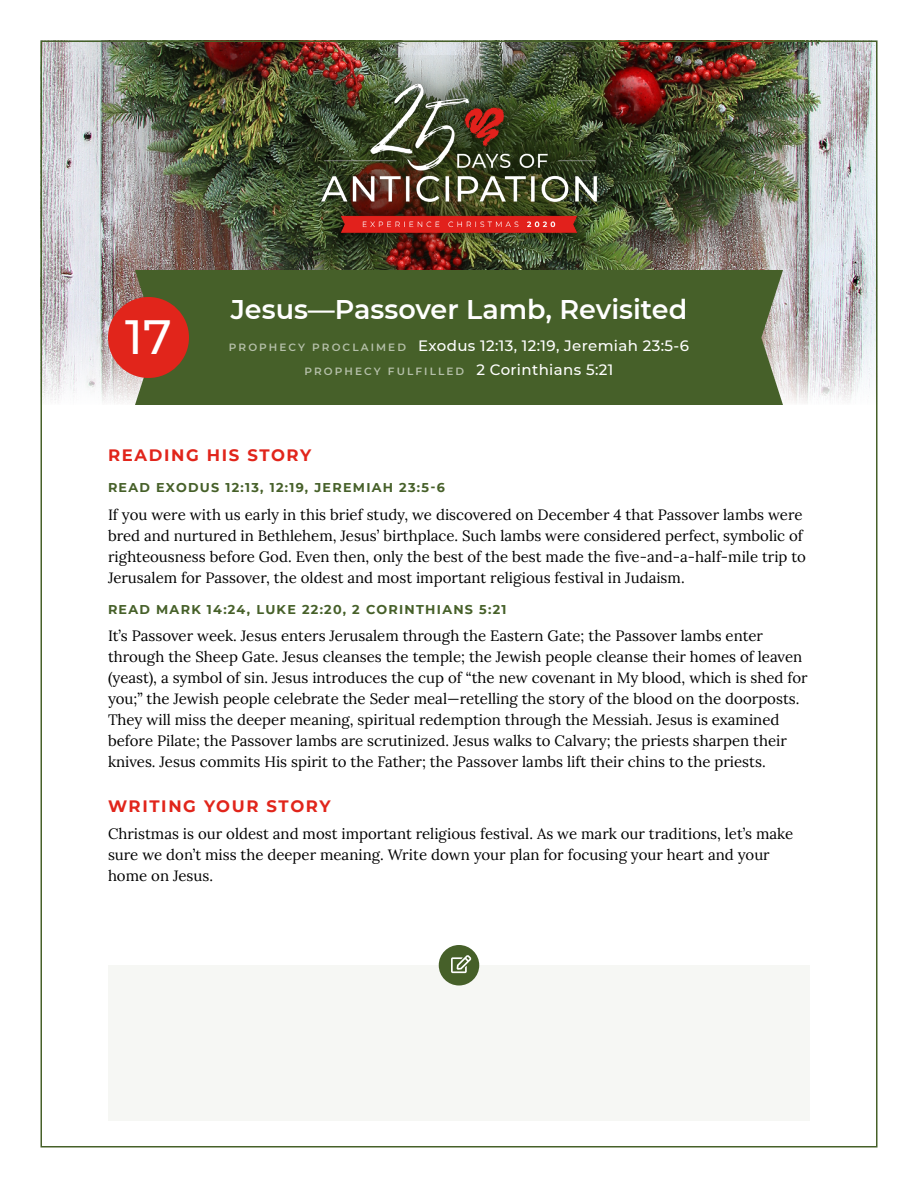
<style>
.page{position:relative;width:918px;height:1188px;background:#fff}
.page>*{position:absolute;margin:0;border:0;box-sizing:border-box;transform-origin:0 0}
.t1{font:500 48px "Montserrat";color:#fff}
.t2{font:600 27px "Montserrat";color:#fff}
.t3{font:700 16.5px "Montserrat";letter-spacing:.1em;color:#e1251b}
.t4{font:15px/21px "Lora";color:#000}
.t5{font:500 15px "Montserrat";letter-spacing:.025em;color:#fff}
.t6{font:700 12.75px "Montserrat";letter-spacing:.1em;color:#466029}
.t7{font:600 10.5px "Montserrat";letter-spacing:.2em;color:#b5c0a9}
.s1{font-weight:600;font-size:10.5px;color:#b5c0a9}
.s2{font-weight:500;font-size:15px;color:#fff}
</style>
<div class="page">
<img style="left:43px;top:43px;width:832px;height:360px">
<div style="left:135px;top:270px;width:648px;height:135px;background:#466029"></div>
<div style="left:108px;top:297px;width:81px;height:81px;background:#e1251b;border-radius:50%"></div>
<img style="left:176px;top:56px;width:567px;height:212px">
<div style="left:108px;top:965px;width:702px;height:155px;background:#f6f7f4"></div>
<div style="left:439px;top:945px;width:40px;height:41px;background:#466029;border-radius:50%"></div>
<svg style="left:451px;top:955px;width:20px;height:18px"></svg>
<h1 class="t1" style="left:125px;top:303px;width:48px">17</h1>
<h2 class="t2" style="left:231px;top:291px;width:458px">Jesus—Passover Lamb, Revisited</h2>
<p class="t5" style="left:229px;top:335px;width:462px"><span class="s1">P R O P H E C Y P R O C L A I M E D</span> Exodus 12:13, 12:19, Jeremiah 23:5-6</p>
<p class="t7" style="left:305px;top:364px;width:310px">PROPHECY FULFILLED <span class="s2">2 Corinthians 5:21</span></p>
<p class="t3" style="left:108px;top:444px;width:205px">READING HIS STORY</p>
<p class="t6" style="left:108px;top:479px;width:338px">READ EXODUS 12:13, 12:19, JEREMIAH 23:5-6</p>
<p class="t4" style="left:108px;top:503px;width:700px">If you were with us early in this brief study, we discovered on December 4 that Passover lambs were bred and nurtured in Bethlehem, Jesus’ birthplace. Such lambs were considered perfect, symbolic of righteousness before God. Even then, only the best of the best made the five-and-a-half-mile trip to Jerusalem for Passover, the oldest and most important religious festival in Judaism.</p>
<p class="t6" style="left:108px;top:600px;width:400px">READ MARK 14:24, LUKE 22:20, 2 CORINTHIANS 5:21</p>
<p class="t4" style="left:108px;top:625px;width:701px">It’s Passover week. Jesus enters Jerusalem through the Eastern Gate; the Passover lambs enter through the Sheep Gate. Jesus cleanses the temple; the Jewish people cleanse their homes of leaven (yeast), a symbol of sin. Jesus introduces the cup of “the new covenant in My blood, which is shed for you;” the Jewish people celebrate the Seder meal—retelling the story of the blood on the doorposts.<br>They will miss the deeper meaning, spiritual redemption through the Messiah. Jesus is examined before Pilate; the Passover lambs are scrutinized. Jesus walks to Calvary; the priests sharpen their knives. Jesus commits His spirit to the Father; the Passover lambs lift their chins to the priests.</p>
<p class="t3" style="left:108px;top:794px;width:224px">WRITING YOUR STORY</p>
<p class="t4" style="left:108px;top:823px;width:687px">Christmas is our oldest and most important religious festival. As we mark our traditions, let’s make sure we don’t miss the deeper meaning. Write down your plan for focusing your heart and your home on Jesus.</p>
</div>
